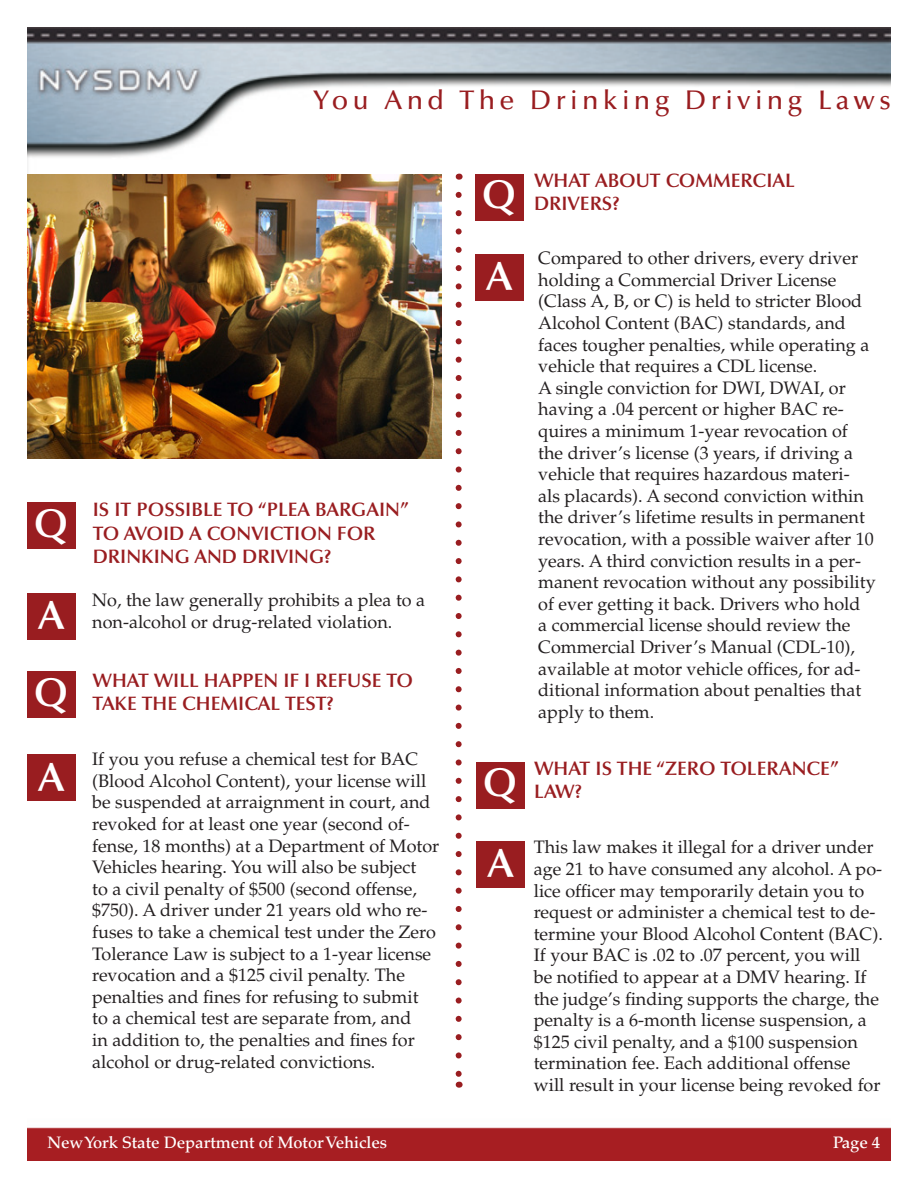
<style>
.page{position:relative;width:918px;height:1188px;background:#fff}
.page>*{position:absolute;margin:0;border:0;box-sizing:border-box;transform-origin:0 0}
.Headers{font:600 40.5px "Optima LT Std";color:#fff}
.t1{font:500 27px "Optima LT Std";letter-spacing:.16em;color:#991d20}
.Headers-2{font:600 19.5px/23.4px "Optima LT Std";color:#991d20}
.Body{font:600 19.5px/23.4px "Optima LT Std";color:#991d20}
.Body-2{font:18px/21.6px "Palatino LT Std";color:#231f20}
.t2{font:500 16.5px "Palatino LT Std";letter-spacing:-.005em;color:#fff}
</style>
<div class="page">
<img style="left:27px;top:27px;width:864px;height:1134px">
<svg style="left:456px;top:195px;width:6px;height:881px"></svg>
<div style="left:27px;top:502px;width:48px;height:47px;background:#991d20"></div>
<div style="left:27px;top:593px;width:48px;height:46px;background:#991d20"></div>
<div style="left:27px;top:671px;width:48px;height:47px;background:#991d20"></div>
<div style="left:27px;top:755px;width:48px;height:46px;background:#991d20"></div>
<div style="left:475px;top:174px;width:48px;height:46px;background:#991d20"></div>
<div style="left:475px;top:254px;width:48px;height:46px;background:#991d20"></div>
<div style="left:476px;top:762px;width:48px;height:46px;background:#991d20"></div>
<div style="left:477px;top:841px;width:48px;height:47px;background:#991d20"></div>
<img style="left:27px;top:175px;width:414px;height:283px">
<h2 class="t1" style="left:313px;top:85px;width:580px">You And The Drinking Driving Laws</h2>
<p class="Headers" style="left:34px;top:500px;width:36px">Q</p>
<p class="Headers" style="left:38px;top:592px;width:28px">A</p>
<p class="Headers" style="left:34px;top:668px;width:36px">Q</p>
<p class="Headers" style="left:38px;top:753px;width:28px">A</p>
<p class="Headers-2" style="left:93px;top:498px;width:317px">IS IT POSSIBLE TO “PLEA BARGAIN”<br>TO AVOID A CONVICTION FOR<br>DRINKING AND DRIVING?</p>
<p class="Body-2" style="left:92px;top:590px;width:335px">No, the law generally prohibits a plea to a non-alcohol or drug-related violation.</p>
<p class="Body" style="left:93px;top:669px;width:322px">WHAT WILL HAPPEN IF I REFUSE TO<br>TAKE THE CHEMICAL TEST?</p>
<p class="Body-2" style="left:92px;top:749px;width:349px">If you you refuse a chemical test for BAC (Blood Alcohol Content), your license will be suspended at arraignment in court, and revoked for at least one year (second of&shy;fense, 18 months) at a Department of Motor Vehicles hearing. You will also be subject<br>to a civil penalty of $500 (second offense, $750). A driver under 21 years old who re&shy;fuses to take a chemical test under the Zero Tolerance Law is subject to a 1-year license revocation and a $125 civil penalty. The penalties and fines for refusing to submit<br>to a chemical test are separate from, and<br>in addition to, the penalties and fines for alcohol or drug-related convictions.</p>
<p class="Headers" style="left:482px;top:171px;width:36px">Q</p>
<p class="Headers" style="left:486px;top:253px;width:28px">A</p>
<p class="Headers" style="left:483px;top:759px;width:36px">Q</p>
<p class="Headers" style="left:488px;top:840px;width:28px">A</p>
<p class="Headers-2" style="left:534px;top:169px;width:262px">WHAT ABOUT COMMERCIAL<br>DRIVERS?</p>
<p class="Body-2" style="left:538px;top:248px;width:339px">Compared to other drivers, every driver holding a Commercial Driver License (Class A, B, or C) is held to stricter Blood Alcohol Content (BAC) standards, and faces tougher penalties, while operating a vehicle that requires a CDL license.<br>A single conviction for DWI, DWAI, or having a .04 percent or higher BAC re&shy;quires a minimum 1-year revocation of the driver’s license (3 years, if driving a vehicle that requires hazardous materi&shy;als placards). A second conviction within the driver’s lifetime results in permanent revocation, with a possible waiver after 10 years. A third conviction results in a per&shy;manent revocation without any possibility of ever getting it back. Drivers who hold<br>a commercial license should review the Commercial Driver’s Manual (CDL-10), available at motor vehicle offices, for ad&shy;ditional information about penalties that apply to them.</p>
<p class="Body" style="left:534px;top:757px;width:306px">WHAT IS THE “ZERO TOLERANCE”<br>LAW?</p>
<p class="Body-2" style="left:534px;top:837px;width:351px">This law makes it illegal for a driver under age 21 to have consumed any alcohol. A po&shy;lice officer may temporarily detain you to request or administer a chemical test to de&shy;termine your Blood Alcohol Content (BAC).<br>If your BAC is .02 to .07 percent, you will be notified to appear at a DMV hearing. If the judge’s finding supports the charge, the penalty is a 6-month license suspension, a $125 civil penalty, and a $100 suspension termination fee. Each additional offense will result in your license being revoked for</p>
<p class="t2" style="left:48px;top:1133px;width:341px">New York State Department of Motor Vehicles</p>
<p class="t2" style="left:833px;top:1133px;width:49px">Page 4</p>
</div>
